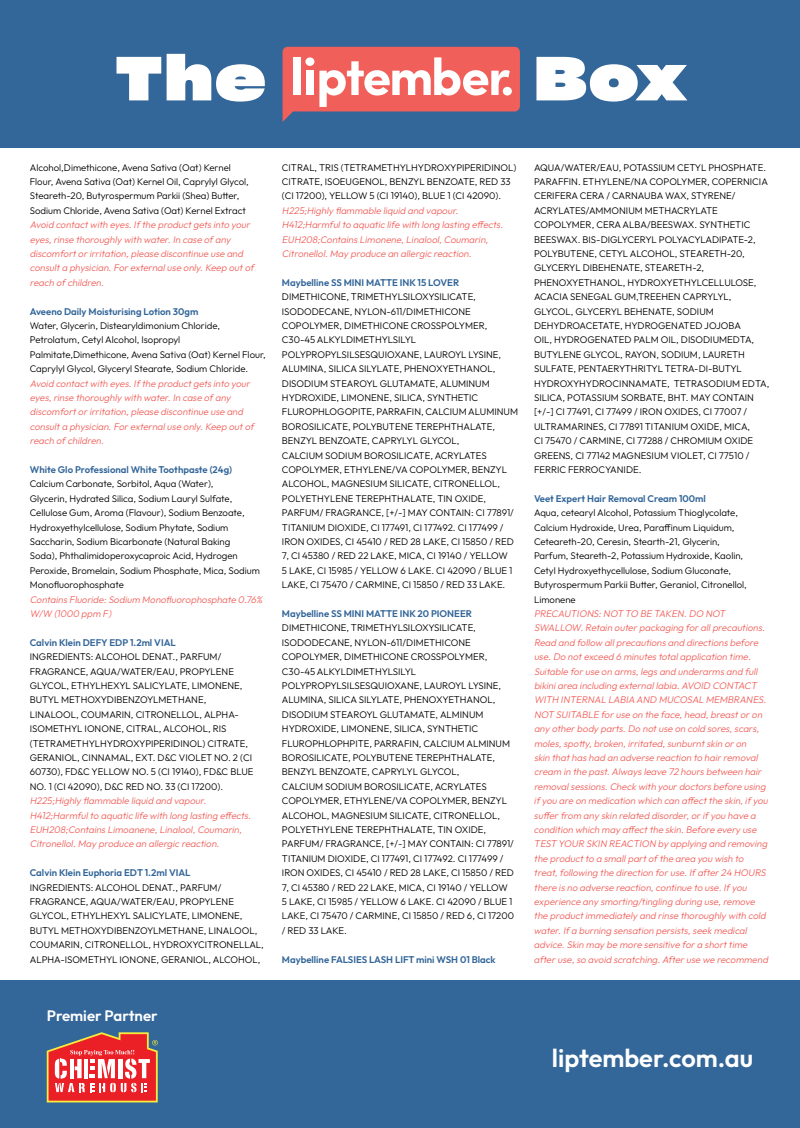
<style>
.page{position:relative;width:800px;height:1128px;background:#fff}
.page>*{position:absolute;margin:0;border:0;box-sizing:border-box;transform-origin:0 0}
.t1{font:60.52px "Sharp Grotesk Bold 25";letter-spacing:.025em;color:#fff}
.t2{font:600 25.36px "Outfit";color:#fff}
.t3{font:600 15.04px "Outfit";color:#fff}
.t4{font:300 9.6px/14.4px "Outfit";color:#000}
.t5{font:italic 300 9.6px/14.4px "Outfit";letter-spacing:-.02em;color:#f15f5a}
.t6{font:600 9.6px "Outfit";color:#369}
</style>
<div class="page">
<div style="left:0;top:0;width:800px;height:148px;background:#369"></div>
<div style="left:0;top:980px;width:800px;height:148px;background:#369"></div>
<svg style="left:283px;top:47px;width:237px;height:75px;background:#d98285"></svg>
<svg style="left:47px;top:1032px;width:111px;height:70px;background:#de615d"></svg>
<h1 class="t1" style="left:115px;top:28px;width:152px">The</h1>
<h1 class="t1" style="left:534px;top:28px;width:152px">Box</h1>
<p class="t4" style="left:30px;top:160px;width:221px">Alcohol,Dimethicone, Avena Sativa (Oat) Kernel Flour, Avena Sativa (Oat) Kernel Oil, Caprylyl Glycol, Steareth-20, Butyrospermum Parkii (Shea) Butter, Sodium Chloride, Avena Sativa (Oat) Kernel Extract</p>
<p class="t5" style="left:30px;top:218px;width:228px">Avoid contactwith eyes.Ifthe productgets into your eyes,rinse thoroughly with water.In case ofany discomfortorirritation,please discontinue use and consulta physician.Forexternaluse only.Keep outof reach ofchildren.</p>
<p class="t6" style="left:30px;top:305px;width:170px">Aveeno Daily Moisturising Lotion 30gm</p>
<p class="t4" style="left:30px;top:319px;width:238px">Water, Glycerin, Distearyldimonium Chloride, Petrolatum, Cetyl Alcohol, Isopropyl Palmitate,Dimethicone, Avena Sativa (Oat) Kernel Flour, Caprylyl Glycol, Glyceryl Stearate, Sodium Chloride.</p>
<p class="t5" style="left:30px;top:376px;width:228px">Avoid contactwith eyes.Ifthe productgets into your eyes,rinse thoroughly with water.In case ofany discomfortorirritation,please discontinue use and consulta physician.Forexternaluse only.Keep outof reach ofchildren.</p>
<p class="t6" style="left:30px;top:463px;width:204px">White Glo Professional White Toothpaste (24g)</p>
<p class="t4" style="left:30px;top:477px;width:232px">Calcium Carbonate, Sorbitol, Aqua (Water),<br>Glycerin, Hydrated Silica, Sodium Lauryl Sulfate, Cellulose Gum, Aroma (Flavour), Sodium Benzoate, Hydroxyethylcellulose, Sodium Phytate, Sodium Saccharin, Sodium Bicarbonate (Natural Baking Soda), Phthalimidoperoxycaproic Acid, Hydrogen Peroxide, Bromelain, Sodium Phosphate, Mica, Sodium Monofluorophosphate</p>
<p class="t5" style="left:30px;top:592px;width:236px">Contains Fluoride:Sodium Monofluorophosphate 0.76%<br>W/W (1000 ppm F)</p>
<p class="t6" style="left:30px;top:636px;width:147px">Calvin Klein DEFY EDP 1.2ml VIAL</p>
<p class="t4" style="left:30px;top:650px;width:225px">INGREDIENTS: ALCOHOL DENAT., PARFUM/ FRAGRANCE, AQUA/WATER/EAU, PROPYLENE GLYCOL, ETHYLHEXYL SALICYLATE, LIMONENE, BUTYL METHOXYDIBENZOYLMETHANE, LINALOOL, COUMARIN, CITRONELLOL, ALPHA-ISOMETHYL IONONE, CITRAL, ALCOHOL, RIS (TETRAMETHYLHYDROXYPIPERIDINOL) CITRATE, GERANIOL, CINNAMAL, EXT. D&amp;C VIOLET NO. 2 (CI 60730), FD&amp;C YELLOW NO. 5 (CI 19140), FD&amp;C BLUE NO. 1 (CI 42090), D&amp;C RED NO. 33 (CI 17200).</p>
<p class="t5" style="left:30px;top:794px;width:225px">H225;Highly flammable liquid and vapour.<br>H412;Harmfulto aquatic life with long lasting effects.<br>EUH208;Contains Limoanene,Linalool,Coumarin, Citronellol.May produce an allergic reaction.</p>
<p class="t6" style="left:30px;top:867px;width:162px">Calvin Klein Euphoria EDT 1.2ml VIAL</p>
<p class="t4" style="left:30px;top:880px;width:236px">INGREDIENTS: ALCOHOL DENAT., PARFUM/ FRAGRANCE, AQUA/WATER/EAU, PROPYLENE GLYCOL, ETHYLHEXYL SALICYLATE, LIMONENE, BUTYL METHOXYDIBENZOYLMETHANE, LINALOOL, COUMARIN, CITRONELLOL, HYDROXYCITRONELLAL, ALPHA-ISOMETHYL IONONE, GERANIOL, ALCOHOL,</p>
<p class="t4" style="left:282px;top:160px;width:236px">CITRAL, TRIS (TETRAMETHYLHYDROXYPIPERIDINOL)<br>CITRATE, ISOEUGENOL, BENZYL BENZOATE, RED 33 (CI 17200), YELLOW 5 (CI 19140), BLUE 1 (CI 42090).</p>
<p class="t5" style="left:282px;top:203px;width:225px">H225;Highly flammable liquid and vapour.<br>H412;Harmfulto aquatic life with long lasting effects.<br>EUH208;Contains Limonene,Linalool,Coumarin, Citronellol.May produce an allergic reaction.</p>
<p class="t6" style="left:282px;top:276px;width:179px">Maybelline SS MINI MATTE INK 15 LOVER</p>
<p class="t4" style="left:282px;top:290px;width:238px">DIMETHICONE, TRIMETHYLSILOXYSILICATE, ISODODECANE, NYLON-611/DIMETHICONE COPOLYMER, DIMETHICONE CROSSPOLYMER, C30-45 ALKYLDIMETHYLSILYL POLYPROPYLSILSESQUIOXANE, LAUROYL LYSINE, ALUMINA, SILICA SILYLATE, PHENOXYETHANOL, DISODIUM STEAROYL GLUTAMATE, ALUMINUM HYDROXIDE, LIMONENE, SILICA, SYNTHETIC FLUROPHLOGOPITE, PARRAFIN, CALCIUM ALUMINUM BOROSILICATE, POLYBUTENE TEREPHTHALATE, BENZYL BENZOATE, CAPRYLYL GLYCOL,<br>CALCIUM SODIUM BOROSILICATE, ACRYLATES COPOLYMER, ETHYLENE/VA COPOLYMER, BENZYL ALCOHOL, MAGNESIUM SILICATE, CITRONELLOL, POLYETHYLENE TEREPHTHALATE, TIN OXIDE, PARFUM/ FRAGRANCE, [+/-] MAY CONTAIN: CI 77891/ TITANIUM DIOXIDE, CI 177491, CI 177492. CI 177499 / IRON OXIDES, CI 45410 / RED 28 LAKE, CI 15850 / RED 7, CI 45380 / RED 22 LAKE, MICA, CI 19140 / YELLOW<br>5 LAKE, CI 15985 / YELLOW 6 LAKE. CI 42090 / BLUE 1<br>LAKE, CI 75470 / CARMINE, CI 15850 / RED 33 LAKE.</p>
<p class="t6" style="left:282px;top:607px;width:192px">Maybelline SS MINI MATTE INK 20 PIONEER</p>
<p class="t4" style="left:282px;top:621px;width:234px">DIMETHICONE, TRIMETHYLSILOXYSILICATE, ISODODECANE, NYLON-611/DIMETHICONE COPOLYMER, DIMETHICONE CROSSPOLYMER, C30-45 ALKYLDIMETHYLSILYL POLYPROPYLSILSESQUIOXANE, LAUROYL LYSINE, ALUMINA, SILICA SILYLATE, PHENOXYETHANOL, DISODIUM STEAROYL GLUTAMATE, ALMINUM HYDROXIDE, LIMONENE, SILICA, SYNTHETIC FLUROPHLOPHPITE, PARRAFIN, CALCIUM ALMINUM BOROSILICATE, POLYBUTENE TEREPHTHALATE, BENZYL BENZOATE, CAPRYLYL GLYCOL,<br>CALCIUM SODIUM BOROSILICATE, ACRYLATES COPOLYMER, ETHYLENE/VA COPOLYMER, BENZYL ALCOHOL, MAGNESIUM SILICATE, CITRONELLOL, POLYETHYLENE TEREPHTHALATE, TIN OXIDE, PARFUM/ FRAGRANCE, [+/-] MAY CONTAIN: CI 77891/ TITANIUM DIOXIDE, CI 177491, CI 177492. CI 177499 / IRON OXIDES, CI 45410 / RED 28 LAKE, CI 15850 / RED 7, CI 45380 / RED 22 LAKE, MICA, CI 19140 / YELLOW 5 LAKE, CI 15985 / YELLOW 6 LAKE. CI 42090 / BLUE 1<br>LAKE, CI 75470 / CARMINE, CI 15850 / RED 6, CI 17200 / RED 33 LAKE.</p>
<p class="t6" style="left:282px;top:953px;width:215px">Maybelline FALSIES LASH LIFT mini WSH 01 Black</p>
<p class="t4" style="left:534px;top:160px;width:237px">AQUA/WATER/EAU, POTASSIUM CETYL PHOSPHATE.<br>PARAFFIN. ETHYLENE/NA COPOLYMER, COPERNICIA CERIFERA CERA / CARNAUBA WAX, STYRENE/ ACRYLATES/AMMONIUM METHACRYLATE COPOLYMER, CERA ALBA/BEESWAX. SYNTHETIC BEESWAX. BIS-DIGLYCERYL POLYACYLADIPATE-2, POLYBUTENE, CETYL ALCOHOL, STEARETH-20, GLYCERYL DIBEHENATE, STEARETH-2, PHENOXYETHANOL, HYDROXYETHYLCELLULOSE, ACACIA SENEGAL GUM,TREEHEN CAPRYLYL, GLYCOL, GLYCERYL BEHENATE, SODIUM DEHYDROACETATE, HYDROGENATED JOJOBA<br>OIL, HYDROGENATED PALM OIL, DISODIUMEDTA, BUTYLENE GLYCOL, RAYON, SODIUM, LAURETH SULFATE, PENTAERYTHRITYL TETRA-DI-BUTYL HYDROXYHYDROCINNAMATE, TETRASODIUM EDTA, SILICA, POTASSIUM SORBATE, BHT. MAY CONTAIN [+/-] CI 77491, CI 77499 / IRON OXIDES, CI 77007 / ULTRAMARINES, CI 77891 TITANIUM OXIDE, MICA,<br>CI 75470 / CARMINE, CI 77288 / CHROMIUM OXIDE GREENS, CI 77142 MAGNESIUM VIOLET, CI 77510 / FERRIC FERROCYANIDE.</p>
<p class="t6" style="left:534px;top:492px;width:173px">Veet Expert Hair Removal Cream 100ml</p>
<p class="t4" style="left:534px;top:506px;width:214px">Aqua, cetearyl Alcohol, Potassium Thioglycolate, Calcium Hydroxide, Urea, Paraffinum Liquidum, Ceteareth-20, Ceresin, Stearth-21, Glycerin, Parfum, Steareth-2, Potassium Hydroxide, Kaolin, Cetyl Hydroxyethycellulose, Sodium Gluconate, Butyrospermum Parkii Butter, Geraniol, Citronellol, Limonene</p>
<p class="t5" style="left:534px;top:607px;width:238px">PRECAUTIONS:NOT TO BE TAKEN.DO NOT SWALLOW.Retain outerpackaging forallprecautions.<br>Read and follow allprecautions and directions before use.Do notexceed 6 minutes totalapplication time.<br>Suitable foruse on arms,legs and underarms and full bikiniarea including externallabia.AVOID CONTACT WITH INTERNAL LABIA AND MUCOSAL MEMBRANES.<br>NOT SUITABLE foruse on the face,head,breastoron any otherbody parts.Do notuse on cold sores,scars, moles,spotty,broken,irritated,sunburntskin oron<br>skin thathas had an adverse reaction to hairremoval cream in the past.Always leave 72 hours between hair removalsessions.Check with yourdoctors before using if you are on medication which can affectthe skin,if you sufferfrom any skin related disorder,orif you have a condition which may affectthe skin.Before every use TEST YOUR SKIN REACTION by applying and removing the productto a smallpartofthe area you wish to treat,following the direction foruse.Ifafter24 HOURS there is no adverse reaction,continue to use.Ifyou experience any smorting/tingling during use,remove the productimmediately and rinse thoroughly with cold water.Ifa burning sensation persists,seek medical advice.Skin may be more sensitive fora shorttime afteruse,so avoid scratching.Afteruse we recommend</p>
<h3 class="t3" style="left:47px;top:1006px;width:112px">Premier Partner</h3>
<h2 class="t2" style="left:552px;top:1041px;width:203px">liptember.com.au</h2>
</div>
